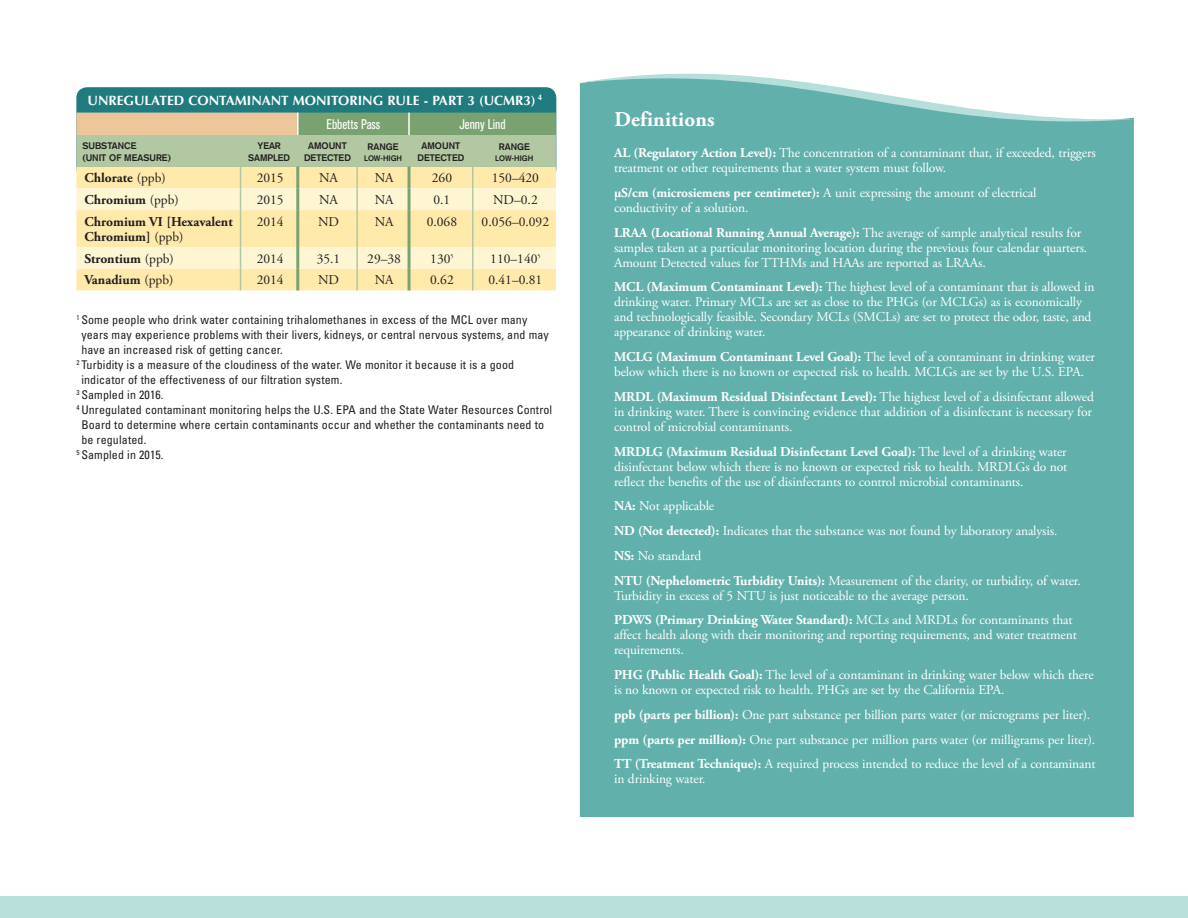
<style>
.page{position:relative;width:1188px;height:918px;background:#fff}
.page>*{position:absolute;margin:0;border:0;box-sizing:border-box;transform-origin:0 0}
.Article_Headline{font:700 21px "Adobe Garamond Pro";letter-spacing:.01em;color:#fff}
.Table_Water_Source{font:condensed 13.8px "Akzidenz Grotesk Pro";color:#fff}
.Table_definitions_te{font:13.5px/15px "Adobe Garamond Pro";letter-spacing:-.01em;color:#fff}
.Table_Text{font:13.5px "Adobe Garamond Pro";color:#231f20}
.Table_Text-2{font:700 13.5px/15px "Adobe Garamond Pro";color:#231f20}
.Table_Headline{font:700 13.5px "Optima";color:#fff}
.Table_footnote{font:condensed 12px/15px "Univers";letter-spacing:.01em;color:#231f20}
.Table_Headers{font:700 9.3px "Akzidenz Grotesk";color:#231f20}
.Table_Headers-2{font:700 7.8px "Akzidenz Grotesk";color:#231f20}
.s1{font-weight:400}
.s2{font-weight:700}
</style>
<div class="page">
<div style="left:580px;top:136px;width:554px;height:681px;background:#61b0ac"></div>
<svg style="left:579px;top:73px;width:555px;height:63px;fill:#61b0ac"></svg>
<div style="left:0;top:896px;width:1188px;height:22px;background:#bae0dc"></div>
<div style="left:76px;top:87px;width:480px;height:92px;background:#207b7f;border-radius:11px"></div>
<svg style="left:76px;top:113px;width:480px;height:177px"></svg>
<hr style="left:297px;top:113px;width:2px;height:22px;background:#fff">
<hr style="left:408px;top:113px;width:2px;height:22px;background:#fff">
<hr style="left:296px;top:167px;width:3px;height:21px;background:#7aa271">
<hr style="left:408px;top:167px;width:3px;height:21px;background:#7aa271">
<hr style="left:296px;top:188px;width:3px;height:22px;background:#7aa271">
<hr style="left:408px;top:188px;width:3px;height:22px;background:#7aa271">
<hr style="left:296px;top:210px;width:3px;height:37px;background:#7aa271">
<hr style="left:408px;top:210px;width:3px;height:37px;background:#7aa271">
<hr style="left:296px;top:247px;width:3px;height:22px;background:#7aa271">
<hr style="left:408px;top:247px;width:3px;height:22px;background:#7aa271">
<hr style="left:296px;top:269px;width:3px;height:21px;background:#7aa271">
<hr style="left:408px;top:269px;width:3px;height:21px;background:#7aa271">
<p class="Table_Headline" style="left:88px;top:92px;width:456px">UNREGULATED CONTAMINANT MONITORING RULE - PART 3 (UCMR3) <sup>4</sup></p>
<p class="Table_Water_Source" style="left:327px;top:115px;width:55px">Ebbetts Pass</p>
<p class="Table_Water_Source" style="left:459px;top:115px;width:48px">Jenny Lind</p>
<p class="Table_Headers" style="left:82px;top:140px;width:56px">SUBSTANCE</p>
<p class="Table_Headers" style="left:82px;top:152px;width:90px">(UNIT OF MEASURE)</p>
<p class="Table_Headers" style="left:308px;top:140px;width:40px">AMOUNT</p>
<p class="Table_Headers" style="left:304px;top:152px;width:48px">DETECTED</p>
<p class="Table_Headers" style="left:422px;top:140px;width:40px">AMOUNT</p>
<p class="Table_Headers" style="left:417px;top:152px;width:48px">DETECTED</p>
<p class="Table_Headers" style="left:257px;top:140px;width:25px">YEAR</p>
<p class="Table_Headers" style="left:248px;top:152px;width:44px">SAMPLED</p>
<p class="Table_Headers" style="left:368px;top:141px;width:32px">RANGE</p>
<p class="Table_Headers-2" style="left:364px;top:153px;width:40px">LOW-HIGH</p>
<p class="Table_Headers" style="left:499px;top:141px;width:32px">RANGE</p>
<p class="Table_Headers-2" style="left:495px;top:153px;width:40px">LOW-HIGH</p>
<p class="Table_Text-2" style="left:85px;top:171px;width:83px">Chlorate <span class="s1">(ppb)</span></p>
<p class="Table_Text" style="left:257px;top:170px;width:28px">2015</p>
<p class="Table_Text" style="left:319px;top:170px;width:20px">NA</p>
<p class="Table_Text" style="left:375px;top:170px;width:20px">NA</p>
<p class="Table_Text" style="left:432px;top:170px;width:22px">260</p>
<p class="Table_Text" style="left:492px;top:170px;width:49px">150–420</p>
<p class="Table_Text-2" style="left:85px;top:193px;width:96px">Chromium <span class="s1">(ppb)</span></p>
<p class="Table_Text" style="left:257px;top:192px;width:28px">2015</p>
<p class="Table_Text" style="left:319px;top:192px;width:20px">NA</p>
<p class="Table_Text" style="left:375px;top:192px;width:20px">NA</p>
<p class="Table_Text" style="left:434px;top:192px;width:18px">0.1</p>
<p class="Table_Text" style="left:493px;top:192px;width:46px">ND–0.2</p>
<p class="Table_Text-2" style="left:85px;top:214px;width:150px">Chromium VI [Hexavalent<br>Chromium] <span class="s1">(ppb)</span></p>
<p class="Table_Text" style="left:257px;top:214px;width:28px">2014</p>
<p class="Table_Text" style="left:318px;top:214px;width:23px">ND</p>
<p class="Table_Text" style="left:375px;top:214px;width:20px">NA</p>
<p class="Table_Text" style="left:427px;top:214px;width:32px">0.068</p>
<p class="Table_Text" style="left:482px;top:214px;width:69px">0.056–0.092</p>
<p class="Table_Text-2" style="left:85px;top:251px;width:91px">Strontium <span class="s1">(ppb)</span></p>
<p class="Table_Text" style="left:257px;top:250px;width:28px">2014</p>
<p class="Table_Text" style="left:317px;top:250px;width:25px">35.1</p>
<p class="Table_Text" style="left:367px;top:250px;width:35px">29–38</p>
<p class="Table_Text" style="left:430px;top:250px;width:25px">130<sup>5</sup></p>
<p class="Table_Text" style="left:490px;top:250px;width:52px">110–140<sup>5</sup></p>
<p class="Table_Text-2" style="left:85px;top:273px;width:90px">Vanadium <span class="s1">(ppb)</span></p>
<p class="Table_Text" style="left:257px;top:272px;width:28px">2014</p>
<p class="Table_Text" style="left:318px;top:272px;width:23px">ND</p>
<p class="Table_Text" style="left:375px;top:272px;width:20px">NA</p>
<p class="Table_Text" style="left:430px;top:272px;width:25px">0.62</p>
<p class="Table_Text" style="left:488px;top:272px;width:55px">0.41–0.81</p>
<p class="Table_footnote" style="left:81px;top:312px;width:469px;text-indent:-5px"><sup>1</sup> Some people who drink water containing trihalomethanes in excess of the MCL over many years may experience problems with their livers, kidneys, or central nervous systems, and may have an increased risk of getting cancer.</p>
<p class="Table_footnote" style="left:81px;top:357px;width:434px;text-indent:-5px"><sup>2</sup> Turbidity is a measure of the cloudiness of the water. We monitor it because it is a good indicator of the effectiveness of our filtration system.</p>
<p class="Table_footnote" style="left:76px;top:387px;width:89px"><sup>3</sup> Sampled in 2016.</p>
<p class="Table_footnote" style="left:81px;top:402px;width:472px;text-indent:-5px"><sup>4</sup> Unregulated contaminant monitoring helps the U.S. EPA and the State Water Resources Control<br>Board to determine where certain contaminants occur and whether the contaminants need to be regulated.</p>
<p class="Table_footnote" style="left:76px;top:447px;width:89px"><sup>5</sup> Sampled in 2015.</p>
<p class="Article_Headline" style="left:615px;top:107px;width:102px">Definitions</p>
<p class="Table_definitions_te" style="left:614px;top:146px;width:483px"><span class="s2">AL (Regulatory Action Level):</span> The concentration of a contaminant that, if exceeded, triggers treatment or other requirements that a water system must follow.</p>
<p class="Table_definitions_te" style="left:614px;top:186px;width:424px"><span class="s2">µS/cm (microsiemens per centimeter):</span> A unit expressing the amount of electrical conductivity of a solution.</p>
<p class="Table_definitions_te" style="left:614px;top:225px;width:475px"><span class="s2">LRAA (Locational Running Annual Average):</span> The average of sample analytical results for samples taken at a particular monitoring location during the previous four calendar quarters.<br>Amount Detected values for TTHMs and HAAs are reported as LRAAs.</p>
<p class="Table_definitions_te" style="left:614px;top:280px;width:482px"><span class="s2">MCL (Maximum Contaminant Level):</span> The highest level of a contaminant that is allowed in drinking water. Primary MCLs are set as close to the PHGs (or MCLGs) as is economically and technologically feasible. Secondary MCLs (SMCLs) are set to protect the odor, taste, and appearance of drinking water.</p>
<p class="Table_definitions_te" style="left:614px;top:350px;width:483px"><span class="s2">MCLG (Maximum Contaminant Level Goal):</span> The level of a contaminant in drinking water below which there is no known or expected risk to health. MCLGs are set by the U.S. EPA.</p>
<p class="Table_definitions_te" style="left:614px;top:390px;width:481px"><span class="s2">MRDL (Maximum Residual Disinfectant Level):</span> The highest level of a disinfectant allowed in drinking water. There is convincing evidence that addition of a disinfectant is necessary for control of microbial contaminants.</p>
<p class="Table_definitions_te" style="left:614px;top:444px;width:455px;text-align:justify"><span class="s2">MRDLG (Maximum Residual Disinfectant Level Goal):</span> The level of a drinking water disinfectant below which there is no known or expected risk to health. MRDLGs do not reflect the benefits of the use of disinfectants to control microbial contaminants.</p>
<p class="Table_definitions_te" style="left:614px;top:499px;width:102px"><span class="s2">NA:</span> Not applicable</p>
<p class="Table_definitions_te" style="left:614px;top:524px;width:445px"><span class="s2">ND (Not detected):</span> Indicates that the substance was not found by laboratory analysis.</p>
<p class="Table_definitions_te" style="left:614px;top:549px;width:89px"><span class="s2">NS:</span> No standard</p>
<p class="Table_definitions_te" style="left:614px;top:573px;width:468px"><span class="s2">NTU (Nephelometric Turbidity Units):</span> Measurement of the clarity, or turbidity, of water.<br>Turbidity in excess of 5 NTU is just noticeable to the average person.</p>
<p class="Table_definitions_te" style="left:614px;top:613px;width:464px"><span class="s2">PDWS (Primary Drinking Water Standard):</span> MCLs and MRDLs for contaminants that affect health along with their monitoring and reporting requirements, and water treatment requirements.</p>
<p class="Table_definitions_te" style="left:614px;top:668px;width:481px"><span class="s2">PHG (Public Health Goal):</span> The level of a contaminant in drinking water below which there is no known or expected risk to health. PHGs are set by the California EPA.</p>
<p class="Table_definitions_te" style="left:614px;top:708px;width:478px"><span class="s2">ppb (parts per billion):</span> One part substance per billion parts water (or micrograms per liter).</p>
<p class="Table_definitions_te" style="left:614px;top:732px;width:483px"><span class="s2">ppm (parts per million):</span> One part substance per million parts water (or milligrams per liter).</p>
<p class="Table_definitions_te" style="left:614px;top:757px;width:483px"><span class="s2">TT (Treatment Technique):</span> A required process intended to reduce the level of a contaminant in drinking water.</p>
</div>
